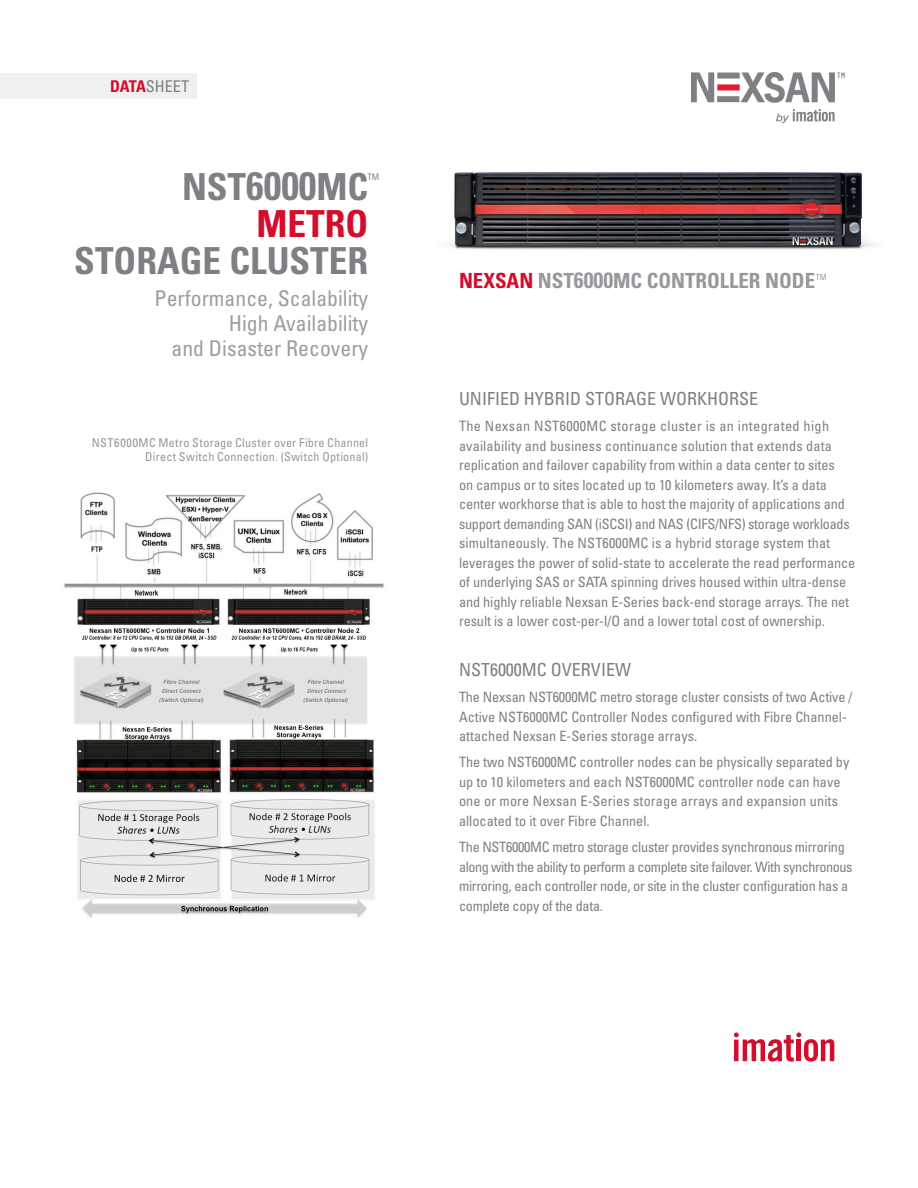
<style>
.page{position:relative;width:918px;height:1188px;background:#fff}
.page>*{position:absolute;margin:0;border:0;box-sizing:border-box;transform-origin:0 0}
.Headline_gray{font:700 condensed 37.2px/37.2px "Univers LT Std";color:#7e8083;text-align:right}
.Headline_gray-2{font:condensed 21.75px/24.9px "Univers LT Std";color:#9b9da0;text-align:right}
.Subhead_1{font:700 condensed 20.85px "Univers LT Std";color:#96989b}
.Subhead_1-2{font:condensed 18px "Univers LT Std";color:#7e8083}
.t1{font:condensed 16.2px "Univers LT Std";color:#7e8083}
.Body{font:condensed 14.25px/19.5px "Univers LT Std";letter-spacing:-.005em;color:#7e8083}
.Body-2{font:condensed 12.15px/13.5px "Univers LT Std";letter-spacing:.025em;color:#96989b;text-align:right}
.Headline_gray-3{font:condensed 9px "Univers LT Std";color:#7e8083}
.Subhead_1-3{font:condensed 8.25px "Univers LT Std";color:#96989b}
.s1{font-weight:700;color:#d30d2b}
.s2{font-size:39.6px}
.s3{color:#d30d2b}
.s4{font-size:22.05px}
</style>
<div class="page">
<img style="left:692px;top:72px;width:153px;height:50px">
<div style="left:0;top:73px;width:197px;height:26px;background:#f0f0f1"></div>
<svg style="left:734px;top:1032px;width:100px;height:30px"></svg>
<img style="left:64px;top:492px;width:320px;height:426px">
<img style="left:448px;top:172px;width:424px;height:78px">
<p class="t1" style="left:110px;top:76px;width:81px"><span class="s1">DATA</span>SHEET</p>
<p class="Headline_gray" style="left:74px;top:168px;width:295px">NST<span class="s2">6000</span>MC<br><span class="s3">METRO<br></span>STORAGE CLUSTER</p>
<p class="Headline_gray-2" style="left:155px;top:286px;width:215px">Performance, Scalability<br>High Availability<br>and Disaster Recovery</p>
<p class="Headline_gray-3" style="left:367px;top:171px;width:13px">TM</p>
<p class="Body-2" style="left:92px;top:436px;width:278px">NST6000MC Metro Storage Cluster over Fibre Channel<br>Direct Switch Connection. (Switch Optional)</p>
<p class="Subhead_1" style="left:459px;top:268px;width:358px"><span class="s3">NEXSAN</span> NST<span class="s4">6000</span>MC CONTROLLER NODE</p>
<p class="Subhead_1-3" style="left:816px;top:271px;width:12px">TM</p>
<p class="Subhead_1-2" style="left:459px;top:387px;width:301px">UNIFIED HYBRID STORAGE WORKHORSE</p>
<p class="Body" style="left:459px;top:416px;width:398px">The Nexsan NST6000MC storage cluster is an integrated high availability and business continuance solution that extends data replication and failover capability from within a data center to sites<br>on campus or to sites located up to 10 kilometers away. It’s a data center workhorse that is able to host the majority of applications and support demanding SAN (iSCSI) and NAS (CIFS/NFS) storage workloads simultaneously. The NST6000MC is a hybrid storage system that leverages the power of solid-state to accelerate the read performance of underlying SAS or SATA spinning drives housed within ultra-dense and highly reliable Nexsan E-Series back-end storage arrays. The net result is a lower cost-per-I/O and a lower total cost of ownership.</p>
<p class="Subhead_1-2" style="left:459px;top:658px;width:174px">NST6000MC OVERVIEW</p>
<p class="Body" style="left:459px;top:687px;width:395px">The Nexsan NST6000MC metro storage cluster consists of two Active /<br>Active NST6000MC Controller Nodes configured with Fibre Channel&shy;attached Nexsan E-Series storage arrays.</p>
<p class="Body" style="left:459px;top:752px;width:392px">The two NST6000MC controller nodes can be physically separated by up to 10 kilometers and each NST6000MC controller node can have one or more Nexsan E-Series storage arrays and expansion units allocated to it over Fibre Channel.</p>
<p class="Body" style="left:459px;top:837px;width:395px">The NST6000MC metro storage cluster provides synchronous mirroring along with the ability to perform a complete site failover. With synchronous mirroring, each controller node, or site in the cluster configuration has a complete copy of the data.</p>
</div>
